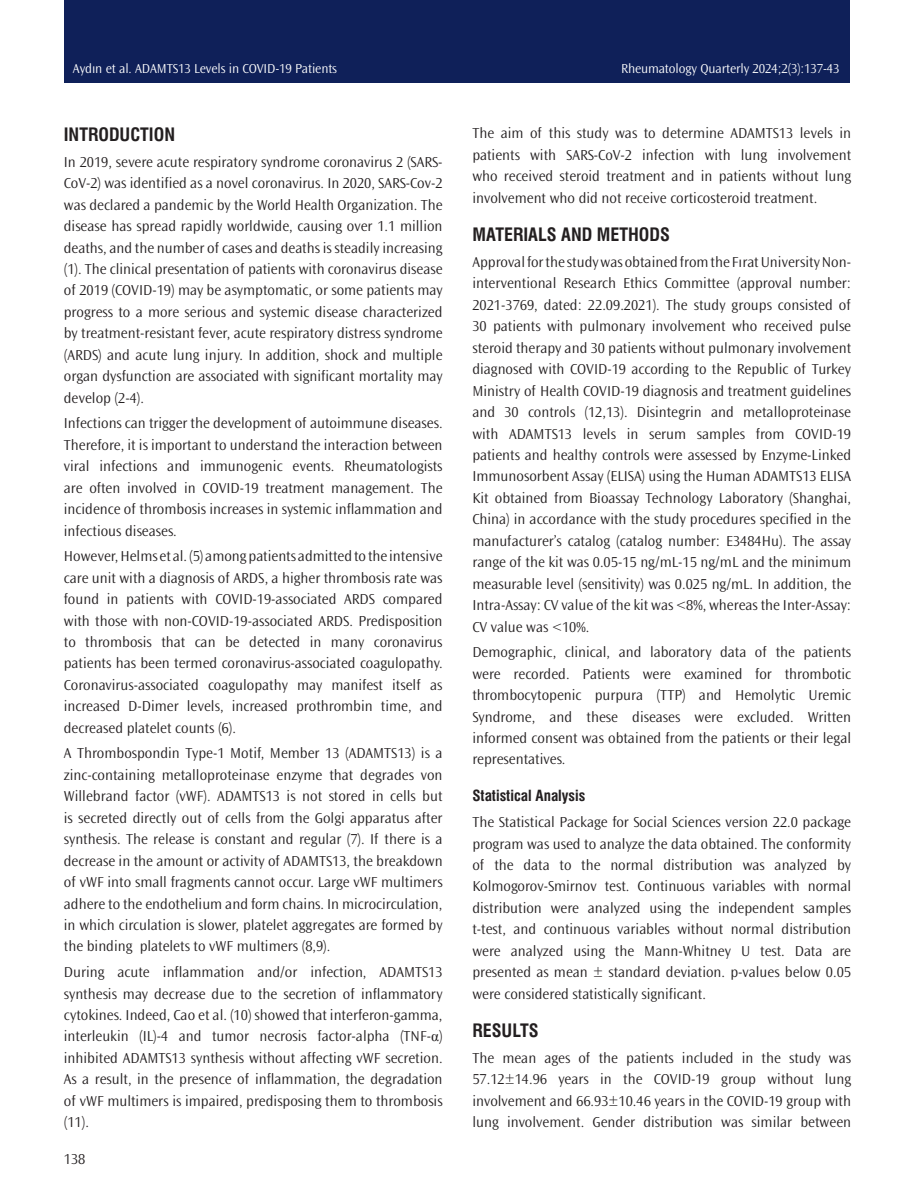
<style>
.page{position:relative;width:915px;height:1191px;background:#fff}
.page>*{position:absolute;margin:0;border:0;box-sizing:border-box;transform-origin:0 0}
.ANA_BASLIKLAR{font:18px "Swiss Condensed Bold Tr";color:#231f20}
.YAZI{font:300 15px/21.5px "Ocean Sans Std";color:#231f20;text-align:justify}
.BOLD{font:15px "Swiss Condensed Bold Tr";color:#231f20}
.t1{font:300 13.5px "Ocean Sans Std";letter-spacing:-.01em;color:#fff}
.s1{font-family:"Times New Roman";font-weight:400}
</style>
<div class="page">
<div style="left:64px;top:0;width:785px;height:83px;background:#0f2059"></div>
<p class="t1" style="left:73px;top:61px;width:265px">Aydın et al. ADAMTS13 Levels in COVID-19 Patients</p>
<p class="t1" style="left:621px;top:61px;width:220px">Rheumatology Quarterly 2024;2(3):137-43</p>
<p class="ANA_BASLIKLAR" style="left:64px;top:124px;width:113px">INTRODUCTION</p>
<p class="YAZI" style="left:64px;top:151px;width:380px">In 2019, severe acute respiratory syndrome coronavirus 2 (SARS-CoV-2) was identified as a novel coronavirus. In 2020, SARS-Cov-2 was declared a pandemic by the World Health Organization. The disease has spread rapidly worldwide, causing over 1.1 million deaths, and the number of cases and deaths is steadily increasing (1). The clinical presentation of patients with coronavirus disease of 2019 (COVID-19) may be asymptomatic, or some patients may progress to a more serious and systemic disease characterized by treatment-resistant fever, acute respiratory distress syndrome (ARDS) and acute lung injury. In addition, shock and multiple organ dysfunction are associated with significant mortality may develop (2-4).</p>
<p class="YAZI" style="left:64px;top:413px;width:380px">Infections can trigger the development of autoimmune diseases.<br>Therefore, it is important to understand the interaction between viral infections and immunogenic events. Rheumatologists are often involved in COVID-19 treatment management. The incidence of thrombosis increases in systemic inflammation and infectious diseases.</p>
<p class="YAZI" style="left:64px;top:546px;width:380px">However, Helms et al. (5) among patients admitted to the intensive care unit with a diagnosis of ARDS, a higher thrombosis rate was found in patients with COVID-19-associated ARDS compared with those with non-COVID-19-associated ARDS. Predisposition to thrombosis that can be detected in many coronavirus patients has been termed coronavirus-associated coagulopathy.<br>Coronavirus-associated coagulopathy may manifest itself as increased D-Dimer levels, increased prothrombin time, and decreased platelet counts (6).</p>
<p class="YAZI" style="left:64px;top:743px;width:380px">A Thrombospondin Type-1 Motif, Member 13 (ADAMTS13) is a zinc-containing metalloproteinase enzyme that degrades von Willebrand factor (vWF). ADAMTS13 is not stored in cells but is secreted directly out of cells from the Golgi apparatus after synthesis. The release is constant and regular (7). If there is a decrease in the amount or activity of ADAMTS13, the breakdown of vWF into small fragments cannot occur. Large vWF multimers adhere to the endothelium and form chains. In microcirculation, in which circulation is slower, platelet aggregates are formed by the binding platelets to vWF multimers (8,9).</p>
<p class="YAZI" style="left:64px;top:961px;width:380px">During acute inflammation and/or infection, ADAMTS13 synthesis may decrease due to the secretion of inflammatory cytokines. Indeed, Cao et al. (10) showed that interferon-gamma, interleukin (IL)-4 and tumor necrosis factor-alpha (TNF-<span class="s1">α</span>) inhibited ADAMTS13 synthesis without affecting vWF secretion.<br>As a result, in the presence of inflammation, the degradation of vWF multimers is impaired, predisposing them to thrombosis (11).</p>
<p class="YAZI" style="left:64px;top:1148px;width:23px">138</p>
<p class="YAZI" style="left:472px;top:123px;width:380px">The aim of this study was to determine ADAMTS13 levels in patients with SARS-CoV-2 infection with lung involvement who received steroid treatment and in patients without lung involvement who did not receive corticosteroid treatment.</p>
<p class="ANA_BASLIKLAR" style="left:472px;top:224px;width:199px">MATERIALS AND METHODS</p>
<p class="YAZI" style="left:472px;top:251px;width:380px">Approval for the study was obtained from the Fırat University Non&shy;interventional Research Ethics Committee (approval number:<br>2021-3769, dated: 22.09.2021). The study groups consisted of 30 patients with pulmonary involvement who received pulse steroid therapy and 30 patients without pulmonary involvement diagnosed with COVID-19 according to the Republic of Turkey Ministry of Health COVID-19 diagnosis and treatment guidelines and 30 controls (12,13). Disintegrin and metalloproteinase with ADAMTS13 levels in serum samples from COVID-19 patients and healthy controls were assessed by Enzyme-Linked Immunosorbent Assay (ELISA) using the Human ADAMTS13 ELISA Kit obtained from Bioassay Technology Laboratory (Shanghai, China) in accordance with the study procedures specified in the manufacturer’s catalog (catalog number: E3484Hu). The assay range of the kit was 0.05-15 ng/mL-15 ng/mL and the minimum measurable level (sensitivity) was 0.025 ng/mL. In addition, the Intra-Assay: CV value of the kit was &lt;8%, whereas the Inter-Assay:<br>CV value was &lt;10%.</p>
<p class="YAZI" style="left:472px;top:642px;width:380px">Demographic, clinical, and laboratory data of the patients were recorded. Patients were examined for thrombotic thrombocytopenic purpura (TTP) and Hemolytic Uremic Syndrome, and these diseases were excluded. Written informed consent was obtained from the patients or their legal representatives.</p>
<p class="BOLD" style="left:472px;top:787px;width:114px">Statistical Analysis</p>
<p class="YAZI" style="left:472px;top:811px;width:380px">The Statistical Package for Social Sciences version 22.0 package program was used to analyze the data obtained. The conformity of the data to the normal distribution was analyzed by Kolmogorov-Smirnov test. Continuous variables with normal distribution were analyzed using the independent samples t-test, and continuous variables without normal distribution were analyzed using the Mann-Whitney U test. Data are presented as mean ± standard deviation. p-values below 0.05 were considered statistically significant.</p>
<p class="ANA_BASLIKLAR" style="left:472px;top:1019px;width:68px">RESULTS</p>
<p class="YAZI" style="left:472px;top:1047px;width:380px">The mean ages of the patients included in the study was 57.12±14.96 years in the COVID-19 group without lung involvement and 66.93±10.46 years in the COVID-19 group with lung involvement. Gender distribution was similar between</p>
</div>
